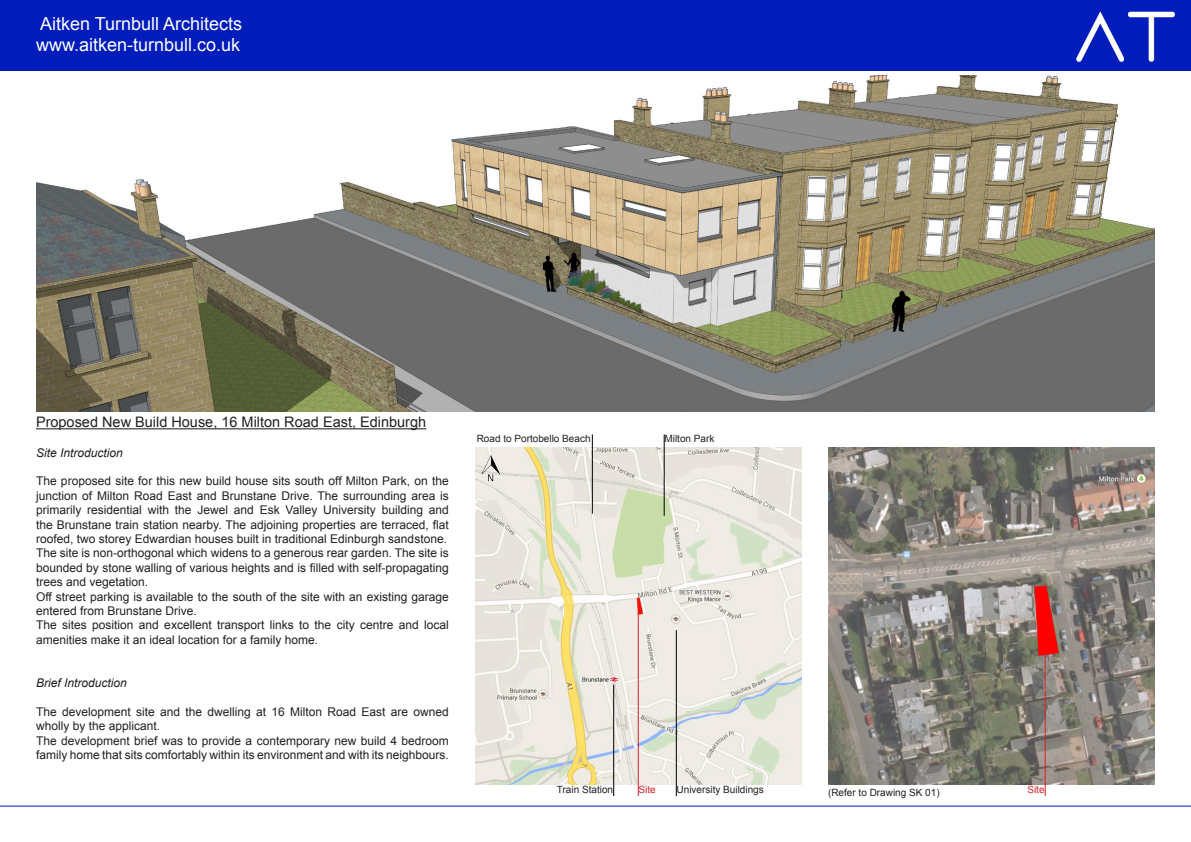
<style>
.page{position:relative;width:1191px;height:842px;background:#fff}
.page>*{position:absolute;margin:0;border:0;box-sizing:border-box;transform-origin:0 0}
.t1{font:18px "Arial";color:#fff}
.t2{font:14.5px "Arial";color:#231f20}
.t3{font:12px/14.4px "Arial";color:#231f20}
.t4{font:italic 12px "Arial";color:#231f20}
.t5{font:10px "Arial";color:#231f20}
.t6{font:10px "Arial";color:#d1232a}
</style>
<div class="page">
<div style="left:0;top:0;width:1191px;height:71px;background:#001cbb"></div>
<hr style="left:36px;top:428px;width:390px;height:1px;background:#231f20">
<img style="left:828px;top:448px;width:327px;height:337px">
<img style="left:475px;top:448px;width:327px;height:337px">
<img style="left:481px;top:453px;width:21px;height:31px">
<hr style="left:676px;top:630px;width:1px;height:166px;background:#000">
<hr style="left:664px;top:434px;width:1px;height:82px;background:#000">
<hr style="left:613px;top:685px;width:1px;height:111px;background:#000">
<hr style="left:592px;top:434px;width:1px;height:80px;background:#000">
<hr style="left:638px;top:612px;width:1px;height:184px;background:#d1232a">
<hr style="left:1045px;top:654px;width:1px;height:142px;background:#d1232a">
<img style="left:36px;top:75px;width:1119px;height:337px">
<img style="left:1076px;top:11px;width:99px;height:51px">
<hr style="left:0;top:806px;width:1191px;height:1px;background:#001cbb">
<p class="t1" style="left:40px;top:11px;width:204px">Aitken Turnbull Architects</p>
<p class="t1" style="left:36px;top:33px;width:206px">www.aitken-turnbull.co.uk</p>
<p class="t2" style="left:36px;top:413px;width:392px">Proposed New Build House, 16 Milton Road East, Edinburgh</p>
<p class="t4" style="left:36px;top:445px;width:88px">Site Introduction</p>
<p class="t3" style="left:36px;top:474px;width:414px;text-align:justify">The proposed site for this new build house sits south off Milton Park, on the junction of Milton Road East and Brunstane Drive. The surrounding area is primarily residential with the Jewel and Esk Valley University building and the Brunstane train station nearby. The adjoining properties are terraced, flat roofed, two storey Edwardian houses built in traditional Edinburgh sandstone.</p>
<p class="t3" style="left:36px;top:546px;width:414px;text-align:justify">The site is non-orthogonal which widens to a generous rear garden. The site is bounded by stone walling of various heights and is filled with self-propagating trees and vegetation.</p>
<p class="t3" style="left:36px;top:589px;width:414px">Off street parking is available to the south of the site with an existing garage entered from Brunstane Drive.</p>
<p class="t3" style="left:36px;top:618px;width:414px">The sites position and excellent transport links to the city centre and local amenities make it an ideal location for a family home.</p>
<p class="t4" style="left:36px;top:675px;width:92px">Brief Introduction</p>
<p class="t3" style="left:36px;top:705px;width:414px">The development site and the dwelling at 16 Milton Road East are owned wholly by the applicant.</p>
<p class="t3" style="left:36px;top:733px;width:414px">The development brief was to provide a contemporary new build 4 bedroom family home that sits comfortably within its environment and with its neighbours.</p>
<p class="t5" style="left:477px;top:432px;width:115px">Road to Portobello Beach</p>
<p class="t5" style="left:664px;top:432px;width:52px">Milton Park</p>
<p class="t5" style="left:557px;top:783px;width:58px">Train Station</p>
<p class="t6" style="left:638px;top:783px;width:19px">Site</p>
<p class="t6" style="left:1027px;top:783px;width:19px">Site</p>
<p class="t5" style="left:676px;top:783px;width:89px">University Buildings</p>
<p class="t5" style="left:828px;top:785px;width:113px">(Refer to Drawing SK 01)</p>
</div>
